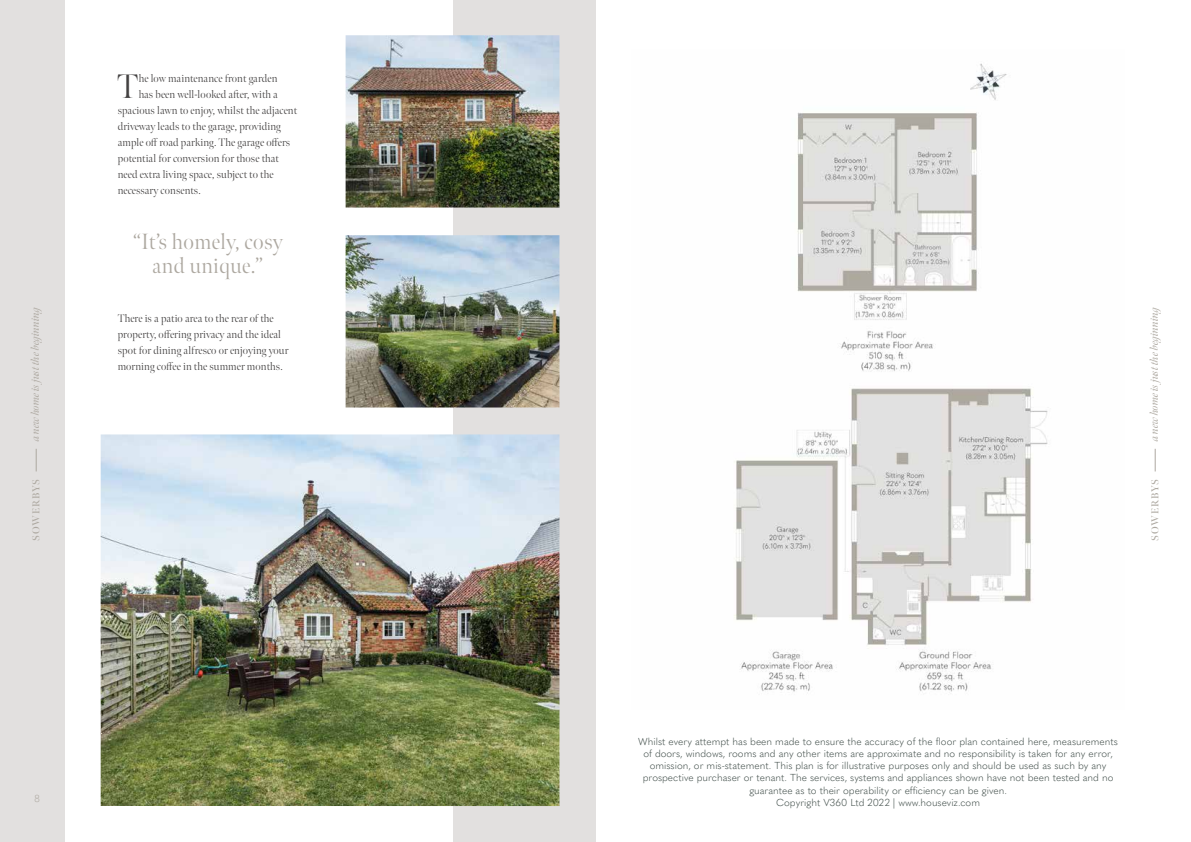
<style>
.page{position:relative;width:1191px;height:842px;background:#fff}
.page>*{position:absolute;margin:0;border:0;box-sizing:border-box;transform-origin:0 0}
.t1{font:300 34px "Meno Banner";color:#434141}
.t2{font:300 22px/24px "Meno Banner";letter-spacing:.02em;color:#ada8a0;text-align:center}
.t3{font:300 11px/16px "Meno Banner";letter-spacing:.01em;color:#434141}
.t4{font:italic 11px "Meno Banner";letter-spacing:-.01em;color:#ada8a0}
.t5{font:300 10px/12px "Quasimoda";color:#3e4b47;text-align:center}
.t6{font:600 10px "Meno Banner";letter-spacing:.08em;color:#ada8a0}
.t7{font:300 10px "Quasimoda";color:#ada8a0}
</style>
<div class="page">
<div style="left:0;top:0;width:595px;height:842px;background:#e2e0df"></div>
<svg style="left:1155px;top:449px;width:1px;height:22px"></svg>
<svg style="left:36px;top:449px;width:1px;height:22px"></svg>
<img style="left:734px;top:63px;width:314px;height:629px">
<div style="left:65px;top:0;width:387px;height:842px;background:#fff"></div>
<img style="left:101px;top:434px;width:458px;height:372px">
<img style="left:345px;top:235px;width:214px;height:172px">
<img style="left:345px;top:35px;width:214px;height:173px">
<p class="t4" style="left:29px;top:441px;width:138px;rotate:-90deg">a new home is just the beginning</p>
<p class="t6" style="left:30px;top:541px;width:63px;rotate:-90deg">SOWERBYS</p>
<h1 class="t1" style="left:117px;top:66px;width:23px">T</h1>
<p class="t3" style="left:139px;top:70px;width:140px">he low maintenance front garden</p>
<p class="t3" style="left:139px;top:86px;width:141px">has been well-looked after, with a</p>
<p class="t3" style="left:118px;top:102px;width:181px">spacious lawn to enjoy, whilst the adjacent</p>
<p class="t3" style="left:118px;top:118px;width:165px">driveway leads to the garage, providing</p>
<p class="t3" style="left:118px;top:134px;width:174px">ample off road parking. The garage offers</p>
<p class="t3" style="left:118px;top:150px;width:163px">potential for conversion for those that</p>
<p class="t3" style="left:118px;top:166px;width:157px">need extra living space, subject to the</p>
<p class="t3" style="left:118px;top:182px;width:84px">necessary consents.</p>
<h2 class="t2" style="left:133px;top:230px;width:151px">“It’s homely, cosy and unique.”</h2>
<p class="t3" style="left:118px;top:310px;width:172px">There is a patio area to the rear of the property, offering privacy and the ideal spot for dining alfresco or enjoying your morning coffee in the summer months.</p>
<p class="t7" style="left:35px;top:791px;width:7px">8</p>
<p class="t4" style="left:1147px;top:441px;width:138px;rotate:-90deg">a new home is just the beginning</p>
<p class="t6" style="left:1149px;top:541px;width:63px;rotate:-90deg">SOWERBYS</p>
<p class="t5" style="left:638px;top:735px;width:481px">Whilst every attempt has been made to ensure the accuracy of the floor plan contained here, measurements of doors, windows, rooms and any other items are approximate and no responsibility is taken for any error, omission, or mis-statement. This plan is for illustrative purposes only and should be used as such by any prospective purchaser or tenant. The services, systems and appliances shown have not been tested and no guarantee as to their operability or efficiency can be given.<br>Copyright V360 Ltd 2022 | www.houseviz.com</p>
</div>
